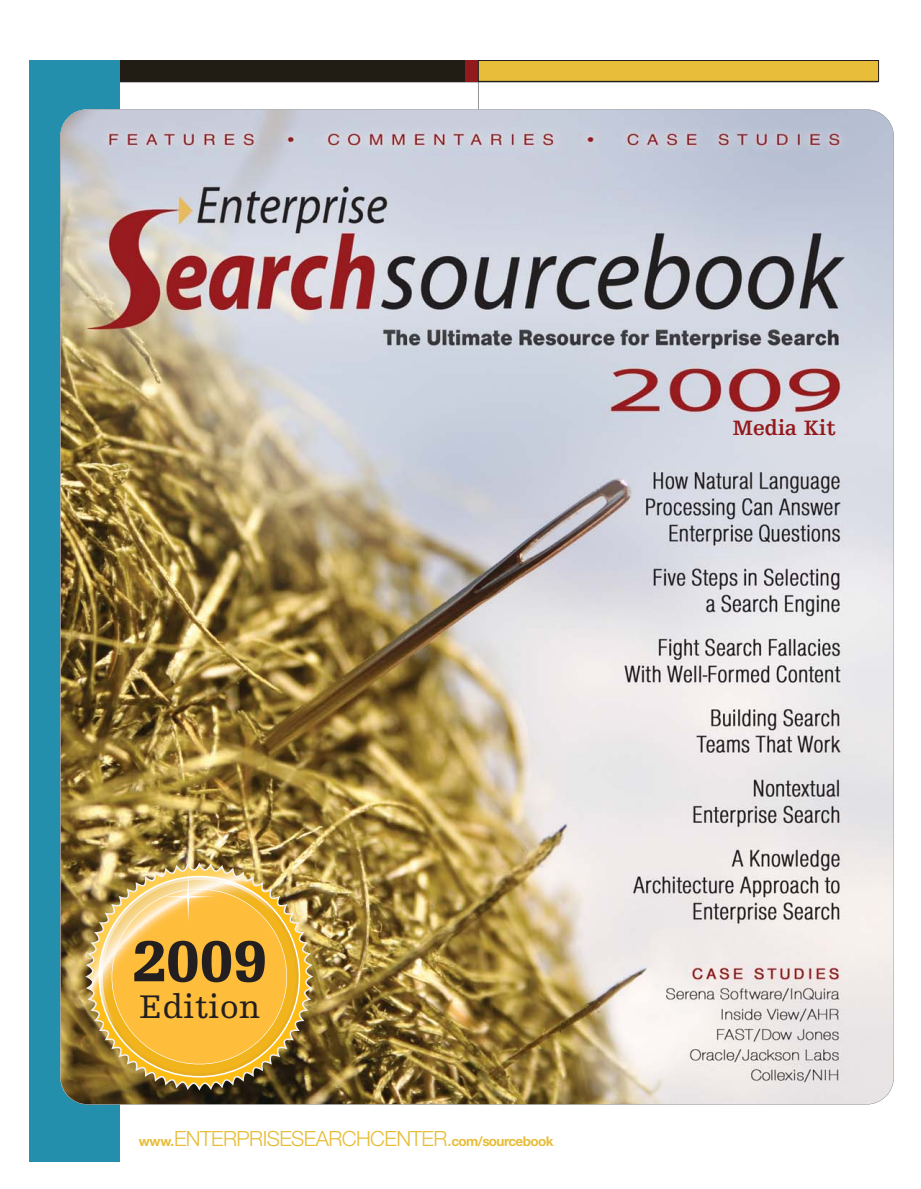
<style>
.page{position:relative;width:921px;height:1189px;background:#fff}
.page>*{position:absolute;margin:0;border:0;box-sizing:border-box;transform-origin:0 0}
.t1{font:900 60.45px "Egyptienne F";color:#231f20}
.t2{font:34.5px "Egyptienne F";color:#231f20}
.t3{font:700 21.9px "Egyptienne F";color:#92191c}
.t4{font:300 21px "Helvetica Neue";letter-spacing:-.03em;color:#e7bd39}
.s1{font-weight:700;font-size:13.5px}
.s2{font-size:19.5px}
</style>
<div class="page">
<img style="left:29px;top:60px;width:865px;height:1102px">
<p class="t3" style="left:732px;top:419px;width:105px">Media Kit</p>
<h1 class="t1" style="left:132px;top:936px;width:136px">2009</h1>
<h2 class="t2" style="left:139px;top:992px;width:123px">Edition</h2>
<p class="t4" style="left:139px;top:1130px;width:416px"><span class="s1">www.</span>ENTERPRISESEARCHCENTER<span class="s2">.</span><span class="s1">com/sourcebook</span></p>
</div>
